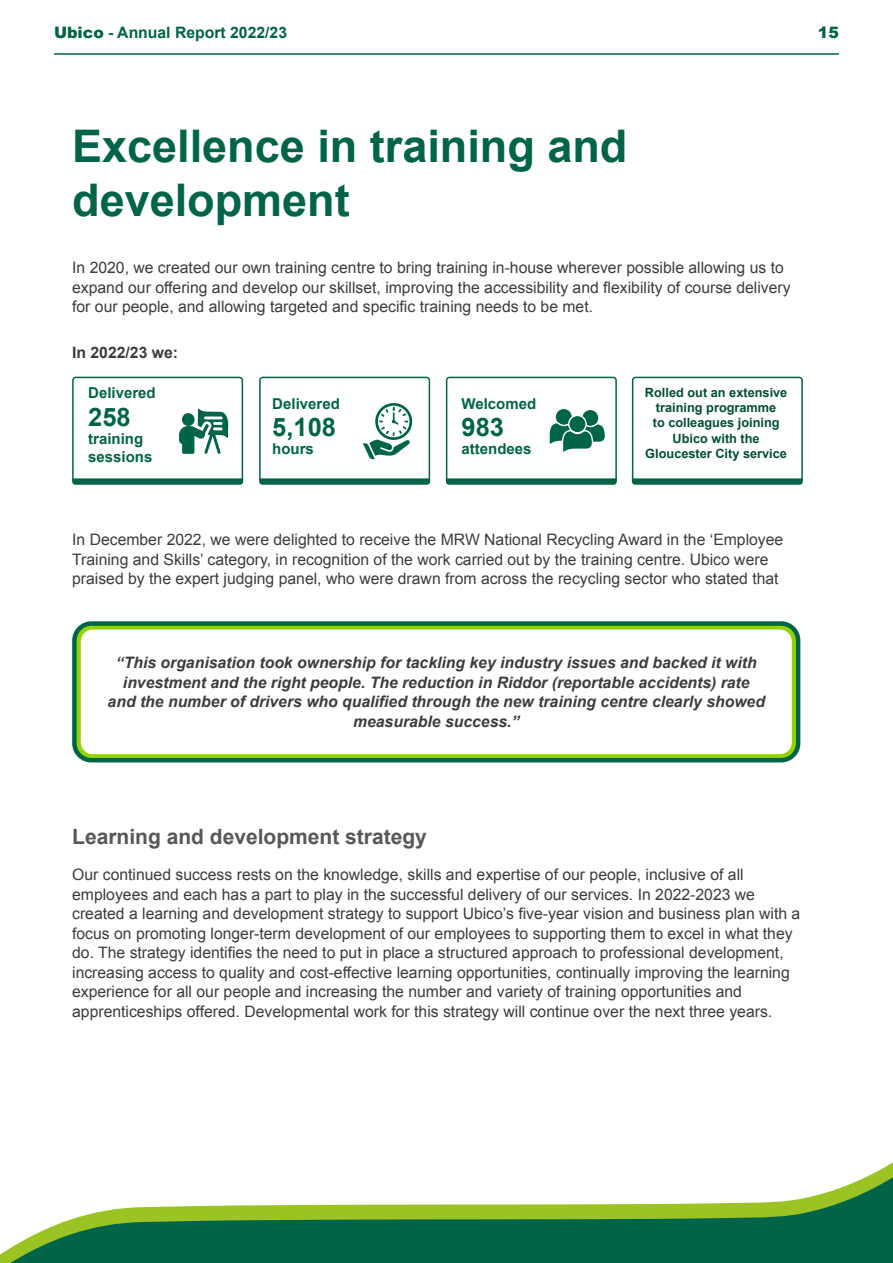
<style>
.page{position:relative;width:893px;height:1263px;background:#fff}
.page>*{position:absolute;margin:0;border:0;box-sizing:border-box;transform-origin:0 0}
.t1{font:700 45px/54px "Arial";color:#006548}
.t2{font:700 25.5px "Arial";color:#006548}
.t3{font:700 21px "Arial";color:#575756}
.t4{font:15.75px/19.5px "Arial";color:#3c3c3b}
.t5{font:italic 700 15.75px/19.5px "Arial";color:#3c3c3b;text-align:center}
.t6{font:700 15.75px "Arial";color:#006548}
.t7{font:700 15.75px "Arial";color:#3c3c3b}
.t8{font:900 15.75px "Arial";color:#006548}
.t9{font:700 15px/18px "Arial";color:#006548}
.t10{font:700 12.75px/15.3px "Arial";color:#004f35;text-align:center}
.s1{font-weight:900}
</style>
<div class="page">
<hr style="left:54px;top:53px;width:785px;height:2px;background:#006548">
<svg style="left:0;top:1162px;width:893px;height:101px"></svg>
<svg style="left:631px;top:376px;width:172px;height:109px"></svg>
<svg style="left:259px;top:376px;width:172px;height:109px"></svg>
<svg style="left:445px;top:376px;width:172px;height:109px"></svg>
<svg style="left:72px;top:376px;width:172px;height:109px"></svg>
<div style="left:75px;top:623px;width:723px;height:137px;border:6px solid #91d400;border-radius:15px"></div>
<div style="left:72px;top:621px;width:728px;height:141px;border:4px solid #006548;border-radius:17px"></div>
<p class="t6" style="left:54px;top:22px;width:235px"><span class="s1">Ubico</span> - Annual Report 2022/23</p>
<p class="t8" style="left:818px;top:21px;width:23px">15</p>
<p class="t1" style="left:72px;top:120px;width:557px">Excellence in training and development</p>
<p class="t4" style="left:72px;top:258px;width:720px">In 2020, we created our own training centre to bring training in-house wherever possible allowing us to expand our offering and develop our skillset, improving the accessibility and flexibility of course delivery for our people, and allowing targeted and specific training needs to be met.</p>
<p class="t7" style="left:72px;top:342px;width:107px">In 2022/23 we:</p>
<p class="t9" style="left:88px;top:385px;width:69px">Delivered</p>
<p class="t2" style="left:88px;top:400px;width:44px">258</p>
<p class="t9" style="left:88px;top:430px;width:66px">training sessions</p>
<p class="t9" style="left:272px;top:395px;width:69px">Delivered</p>
<p class="t2" style="left:272px;top:411px;width:65px">5,108</p>
<p class="t9" style="left:272px;top:441px;width:43px">hours</p>
<p class="t9" style="left:461px;top:395px;width:76px">Welcomed</p>
<p class="t2" style="left:461px;top:411px;width:44px">983</p>
<p class="t9" style="left:461px;top:441px;width:72px">attendees</p>
<p class="t10" style="left:645px;top:385px;width:144px">Rolled out an extensive training programme<br>to colleagues joining<br>Ubico with the<br>Gloucester City service</p>
<p class="t4" style="left:72px;top:530px;width:713px">In December 2022, we were delighted to receive the MRW National Recycling Award in the ‘Employee<br>Training and Skills’ category, in recognition of the work carried out by the training centre. Ubico were praised by the expert judging panel, who were drawn from across the recycling sector who stated that</p>
<p class="t5" style="left:108px;top:654px;width:659px">“This organisation took ownership for tackling key industry issues and backed it with investment and the right people. The reduction in Riddor (reportable accidents) rate and the number of drivers who qualified through the new training centre clearly showed measurable success.”</p>
<p class="t3" style="left:72px;top:822px;width:356px">Learning and development strategy</p>
<p class="t4" style="left:72px;top:865px;width:730px">Our continued success rests on the knowledge, skills and expertise of our people, inclusive of all employees and each has a part to play in the successful delivery of our services. In 2022-2023 we created a learning and development strategy to support Ubico’s five-year vision and business plan with a focus on promoting longer-term development of our employees to supporting them to excel in what they do. The strategy identifies the need to put in place a structured approach to professional development, increasing access to quality and cost-effective learning opportunities, continually improving the learning experience for all our people and increasing the number and variety of training opportunities and apprenticeships offered. Developmental work for this strategy will continue over the next three years.</p>
</div>
